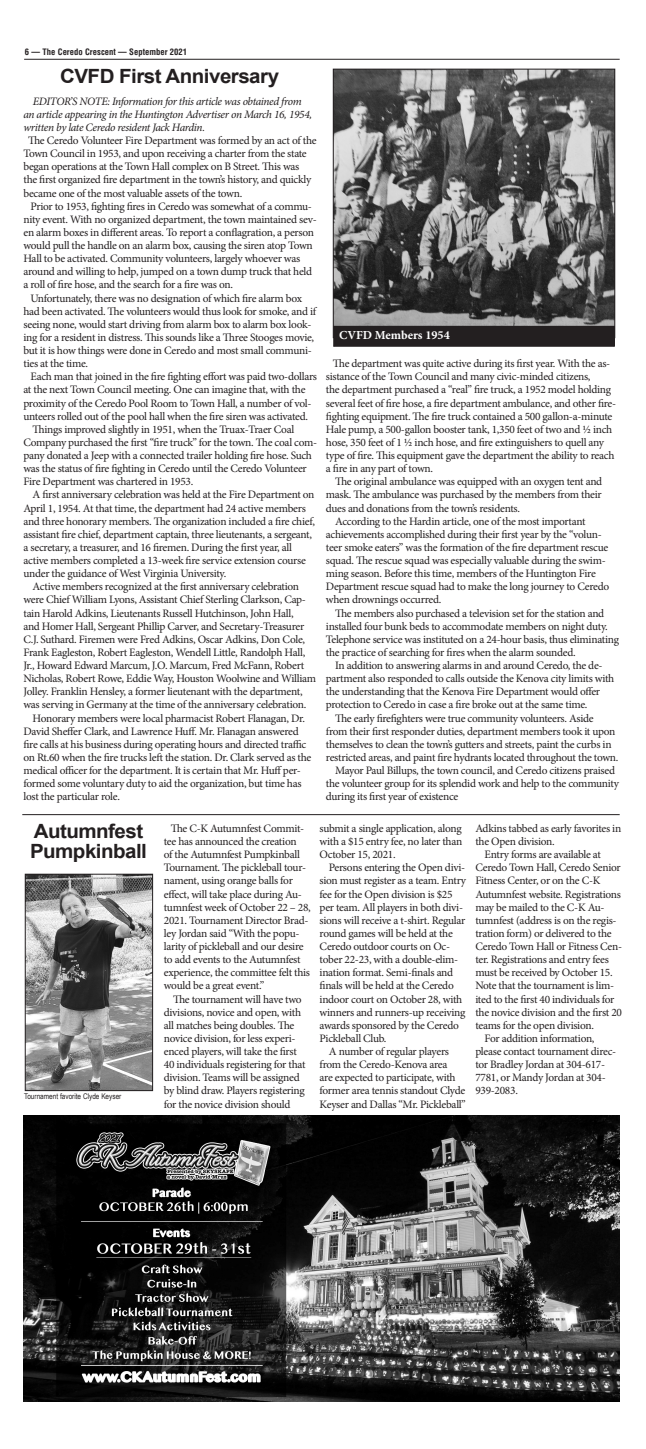
<style>
.page{position:relative;width:646px;height:1449px;background:#fff}
.page>*{position:absolute;margin:0;border:0;box-sizing:border-box;transform-origin:0 0}
.t1{font:700 19.6px/19.7px "Arial";letter-spacing:-.025em;color:#231f20;scale:1.05 1}
.t2{font:700 12.25px "Minion Pro";color:#fff}
.t3{font:11.38px/13.1px "Minion Pro";letter-spacing:-.025em;color:#231f20}
.t4{font:italic 11.38px/13.1px "Minion Pro";letter-spacing:-.035em;color:#231f20}
.t5{font:700 condensed 8.66px "Helvetica";color:#231f20}
.t6{font:7.88px "Arial Narrow";color:#231f20}
</style>
<div class="page">
<hr style="left:24px;top:59px;width:595px;height:1px;background:#231f20">
<img style="left:24px;top:1116px;width:595px;height:286px">
<img style="left:335px;top:71px;width:278px;height:255px">
<div style="left:333px;top:69px;width:282px;height:269px;border:1px solid #231f20"></div>
<div style="left:334px;top:326px;width:280px;height:20px;background:#231f20"></div>
<div style="left:333px;top:326px;width:282px;height:21px;border:1px solid #231f20"></div>
<hr style="left:22px;top:814px;width:597px;height:1px;background:#231f20">
<img style="left:27px;top:876px;width:124px;height:213px">
<div style="left:25px;top:874px;width:128px;height:217px;border:1px solid #231f20"></div>
<p class="t5" style="left:25px;top:46px;width:164px">6 — The Ceredo Crescent — September 2021</p>
<p class="t1" style="left:60px;top:67px;width:210px">CVFD First Anniversary</p>
<p class="t4" style="left:23px;top:95px;width:290px;text-indent:9px">EDITOR’S NOTE: Information for this article was obtained from an article appearing in the Huntington Advertiser on March 16, 1954, written by late Ceredo resident Jack Hardin.</p>
<p class="t3" style="left:23px;top:134px;width:295px;text-indent:5px">The Ceredo Volunteer Fire Department was formed by an act of the Town Council in 1953, and upon receiving a charter from the state began operations at the Town Hall complex on B Street. This was<br>the first organized fire department in the town’s history, and quickly became one of the most valuable assets of the town.</p>
<p class="t3" style="left:23px;top:200px;width:295px;text-indent:7px">Prior to 1953, fighting fires in Ceredo was somewhat of a commu&shy;nity event. With no organized department, the town maintained sev&shy;en alarm boxes in different areas. To report a conflagration, a person would pull the handle on an alarm box, causing the siren atop Town Hall to be activated. Community volunteers, largely whoever was around and willing to help, jumped on a town dump truck that held a roll of fire hose, and the search for a fire was on.</p>
<p class="t3" style="left:23px;top:291px;width:294px;text-indent:7px">Unfortunately, there was no designation of which fire alarm box had been activated. The volunteers would thus look for smoke, and if seeing none, would start driving from alarm box to alarm box look&shy;ing for a resident in distress. This sounds like a Three Stooges movie, but it is how things were done in Ceredo and most small communi&shy;ties at the time.</p>
<p class="t3" style="left:23px;top:370px;width:295px;text-indent:7px">Each man that joined in the fire fighting effort was paid two-dollars at the next Town Council meeting. One can imagine that, with the proximity of the Ceredo Pool Room to Town Hall, a number of vol&shy;unteers rolled out of the pool hall when the fire siren was activated.</p>
<p class="t3" style="left:23px;top:423px;width:295px;text-indent:9px">Things improved slightly in 1951, when the Truax-Traer Coal Company purchased the first “fire truck” for the town. The coal com&shy;pany donated a Jeep with a connected trailer holding fire hose. Such was the status of fire fighting in Ceredo until the Ceredo Volunteer Fire Department was chartered in 1953.</p>
<p class="t3" style="left:23px;top:488px;width:293px;text-indent:9px">A first anniversary celebration was held at the Fire Department on April 1, 1954. At that time, the department had 24 active members and three honorary members. The organization included a fire chief, assistant fire chief, department captain, three lieutenants, a sergeant, a secretary, a treasurer, and 16 firemen. During the first year, all active members completed a 13-week fire service extension course under the guidance of West Virginia University.</p>
<p class="t3" style="left:23px;top:580px;width:294px;text-indent:9px">Active members recognized at the first anniversary celebration were Chief William Lyons, Assistant Chief Sterling Clarkson, Cap&shy;tain Harold Adkins, Lieutenants Russell Hutchinson, John Hall,<br>and Homer Hall, Sergeant Phillip Carver, and Secretary-Treasurer C.J. Suthard. Firemen were Fred Adkins, Oscar Adkins, Don Cole, Frank Eagleston, Robert Eagleston, Wendell Little, Randolph Hall, Jr., Howard Edward Marcum, J.O. Marcum, Fred McFann, Robert Nicholas, Robert Rowe, Eddie Way, Houston Woolwine and William Jolley. Franklin Hensley, a former lieutenant with the department, was serving in Germany at the time of the anniversary celebration.</p>
<p class="t3" style="left:23px;top:711px;width:289px;text-indent:9px">Honorary members were local pharmacist Robert Flanagan, Dr.<br>David Sheffer Clark, and Lawrence Huff. Mr. Flanagan answered fire calls at his business during operating hours and directed traffic on Rt.60 when the fire trucks left the station. Dr. Clark served as the medical officer for the department. It is certain that Mr. Huff per&shy;formed some voluntary duty to aid the organization, but time has lost the particular role.</p>
<p class="t2" style="left:339px;top:327px;width:112px">CVFD Members 1954</p>
<p class="t3" style="left:326px;top:357px;width:286px;text-indent:7px">The department was quite active during its first year. With the as&shy;sistance of the Town Council and many civic-minded citizens,</p>
<p class="t3" style="left:326px;top:383px;width:292px">the department purchased a “real” fire truck, a 1952 model holding several feet of fire hose, a fire department ambulance, and other fire&shy;fighting equipment. The fire truck contained a 500 gallon-a-minute Hale pump, a 500-gallon booster tank, 1,350 feet of two and ½ inch hose, 350 feet of 1 ½ inch hose, and fire extinguishers to quell any type of fire. This equipment gave the department the ability to reach a fire in any part of town.</p>
<p class="t3" style="left:326px;top:475px;width:278px;text-align:justify;text-indent:9px">The original ambulance was equipped with an oxygen tent and mask. The ambulance was purchased by the members from their dues and donations from the town’s residents.</p>
<p class="t3" style="left:326px;top:515px;width:285px;text-indent:9px">According to the Hardin article, one of the most important achievements accomplished during their first year by the “volun&shy;teer smoke eaters” was the formation of the fire department rescue squad. The rescue squad was especially valuable during the swim&shy;ming season. Before this time, members of the Huntington Fire Department rescue squad had to make the long journey to Ceredo when drownings occurred.</p>
<p class="t3" style="left:326px;top:606px;width:294px;text-indent:9px">The members also purchased a television set for the station and installed four bunk beds to accommodate members on night duty.<br>Telephone service was instituted on a 24-hour basis, thus eliminating the practice of searching for fires when the alarm sounded.</p>
<p class="t3" style="left:326px;top:659px;width:290px;text-indent:9px">In addition to answering alarms in and around Ceredo, the de&shy;partment also responded to calls outside the Kenova city limits with the understanding that the Kenova Fire Department would offer protection to Ceredo in case a fire broke out at the same time.</p>
<p class="t3" style="left:326px;top:711px;width:294px;text-indent:9px">The early firefighters were true community volunteers. Aside<br>from their first responder duties, department members took it upon themselves to clean the town’s gutters and streets, paint the curbs in restricted areas, and paint fire hydrants located throughout the town.</p>
<p class="t3" style="left:326px;top:764px;width:294px;text-indent:9px">Mayor Paul Billups, the town council, and Ceredo citizens praised the volunteer group for its splendid work and help to the community during its first year of existence</p>
<p class="t1" style="left:30px;top:822px;width:113px">Autumnfest<br>Pumpkinball</p>
<p class="t6" style="left:24px;top:1091px;width:99px">Tournament favorite Clyde Keyser</p>
<p class="t3" style="left:164px;top:822px;width:148px;text-indent:7px">The C-K Autumnfest Commit&shy;tee has announced the creation<br>of the Autumnfest Pumpkinball<br>Tournament. The pickleball tour&shy;nament, using orange balls for effect, will take place during Au&shy;tumnfest week of October 22 – 28,<br>2021. Tournament Director Brad&shy;ley Jordan said “With the popu&shy;larity of pickleball and our desire to add events to the Autumnfest experience, the committee felt this would be a great event.”</p>
<p class="t3" style="left:164px;top:992px;width:143px;text-indent:9px">The tournament will have two divisions, novice and open, with all matches being doubles. The novice division, for less experi&shy;enced players, will take the first<br>40 individuals registering for that division. Teams will be assigned by blind draw. Players registering for the novice division should</p>
<p class="t3" style="left:319px;top:822px;width:144px;text-align:justify">submit a single application, along with a $15 entry fee, no later than October 15, 2021.</p>
<p class="t3" style="left:319px;top:861px;width:148px;text-indent:9px">Persons entering the Open divi&shy;sion must register as a team. Entry fee for the Open division is $25 per team. All players in both divi&shy;sions will receive a t-shirt. Regular round games will be held at the<br>Ceredo outdoor courts on Oc&shy;tober 22-23, with a double-elim&shy;ination format. Semi-finals and finals will be held at the Ceredo indoor court on October 28, with winners and runners-up receiving awards sponsored by the Ceredo<br>Pickleball Club.</p>
<p class="t3" style="left:319px;top:1045px;width:148px;text-indent:9px">A number of regular players from the Ceredo-Kenova area<br>are expected to participate, with former area tennis standout Clyde<br>Keyser and Dallas “Mr. Pickleball”</p>
<p class="t3" style="left:475px;top:822px;width:147px">Adkins tabbed as early favorites in the Open division.</p>
<p class="t3" style="left:475px;top:848px;width:148px;text-indent:9px">Entry forms are available at<br>Ceredo Town Hall, Ceredo Senior<br>Fitness Center, or on the C-K<br>Autumnfest website. Registrations may be mailed to the C-K Au&shy;tumnfest (address is on the regis&shy;tration form) or delivered to the<br>Ceredo Town Hall or Fitness Cen&shy;ter. Registrations and entry fees must be received by October 15.<br>Note that the tournament is lim&shy;ited to the first 40 individuals for the novice division and the first 20 teams for the open division.</p>
<p class="t3" style="left:475px;top:1032px;width:142px;text-indent:9px">For addition information, please contact tournament direc&shy;tor Bradley Jordan at 304-617-<br>7781, or Mandy Jordan at 304-<br>939-2083.</p>
</div>
